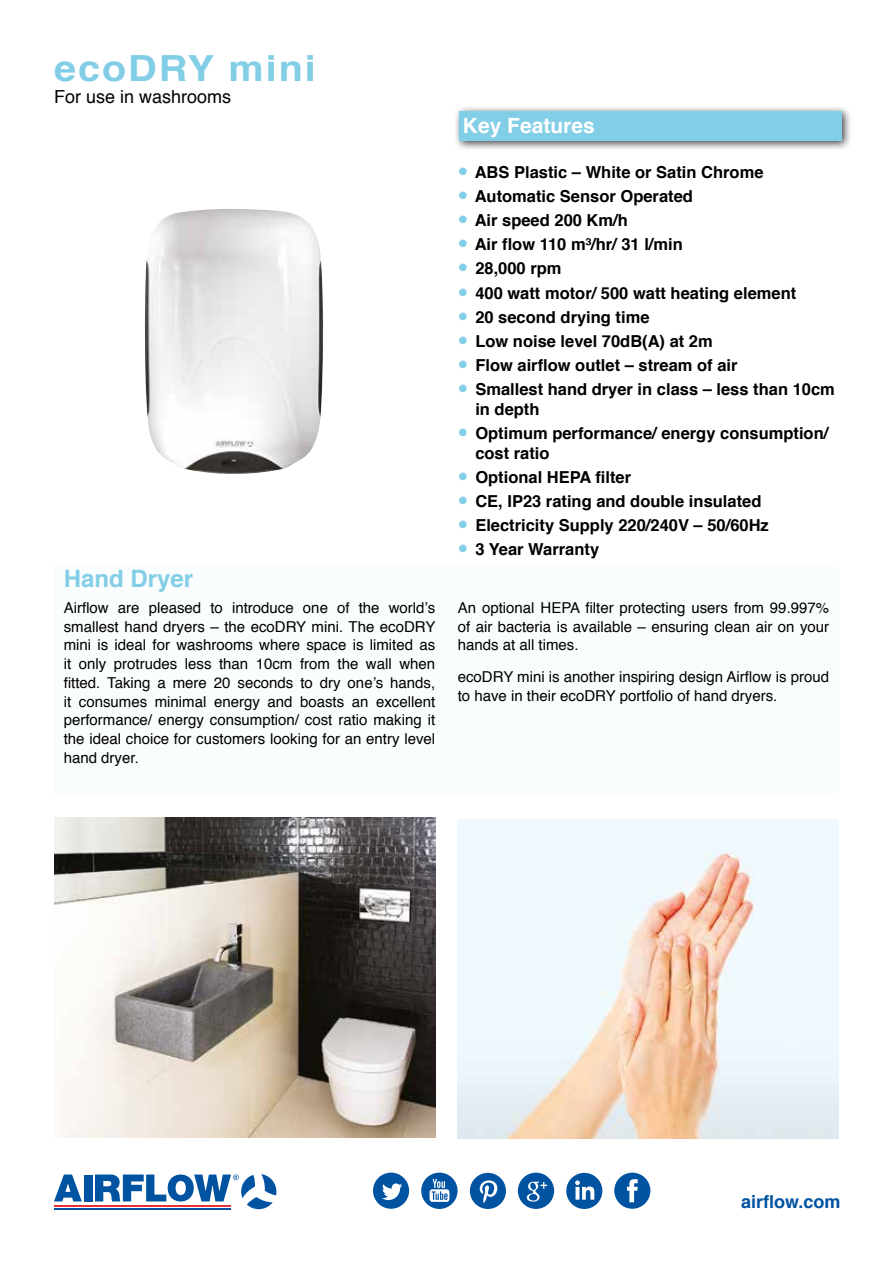
<style>
.page{position:relative;width:893px;height:1263px;background:#fff}
.page>*{position:absolute;margin:0;border:0;box-sizing:border-box;transform-origin:0 0}
.t1{font:700 36px "Helvetica";letter-spacing:.05em;color:#82cee6;scale:1.1 1}
.t2{font:700 24px "Helvetica";color:#82cee6}
.t3{font:700 21px "Helvetica";color:#fff}
.t4{font:18px "Helvetica";color:#000}
.t5{font:700 18px "Helvetica";color:#0053a1}
.t6{font:700 16.5px/19.5px "Helvetica";color:#000}
.t7{font:15px/18.8px "Helvetica";color:#000;text-align:justify}
</style>
<div class="page">
<svg style="left:614px;top:1172px;width:36px;height:37px"></svg>
<svg style="left:373px;top:1172px;width:36px;height:37px"></svg>
<svg style="left:470px;top:1173px;width:36px;height:36px"></svg>
<svg style="left:518px;top:1172px;width:36px;height:37px"></svg>
<svg style="left:566px;top:1173px;width:36px;height:36px"></svg>
<svg style="left:421px;top:1172px;width:37px;height:37px"></svg>
<svg style="left:54px;top:1174px;width:28px;height:27px"></svg>
<div style="left:84px;top:1174px;width:9px;height:27px;background:#0053a1"></div>
<hr style="left:54px;top:1205px;width:177px;height:1px;background:#e73037">
<hr style="left:54px;top:1208px;width:177px;height:1px;background:#0053a1">
<svg style="left:95px;top:1174px;width:181px;height:35px"></svg>
<div style="left:454px;top:105px;width:399px;height:47px;background:#000;opacity:.75"></div>
<div style="left:459px;top:111px;width:382px;height:29px;background:#82cee6"></div>
<div style="left:54px;top:566px;width:785px;height:228px;background:#fafdfe"></div>
<img style="left:144px;top:209px;width:179px;height:265px">
<img style="left:458px;top:819px;width:381px;height:319px">
<img style="left:54px;top:818px;width:381px;height:319px">
<h1 class="t1" style="left:54px;top:39px;width:240px">ecoDRY mini</h1>
<p class="t4" style="left:54px;top:82px;width:179px">For use in washrooms</p>
<h3 class="t3" style="left:463px;top:109px;width:133px">Key Features</h3>
<p class="t6" style="left:459px;top:162px;width:306px"><sup>●</sup> ABS Plastic – White or Satin Chrome</p>
<p class="t6" style="left:459px;top:187px;width:236px"><sup>●</sup> Automatic Sensor Operated</p>
<p class="t6" style="left:459px;top:211px;width:171px"><sup>●</sup> Air speed 200 Km/h</p>
<p class="t6" style="left:459px;top:235px;width:226px"><sup>●</sup> Air flow 110 m³/hr/ 31 l/min</p>
<p class="t6" style="left:459px;top:259px;width:104px"><sup>●</sup> 28,000 rpm</p>
<p class="t6" style="left:459px;top:283px;width:339px"><sup>●</sup> 400 watt motor/ 500 watt heating element</p>
<p class="t6" style="left:459px;top:307px;width:192px"><sup>●</sup> 20 second drying time</p>
<p class="t6" style="left:459px;top:332px;width:256px"><sup>●</sup> Low noise level 70dB(A) at 2m</p>
<p class="t6" style="left:459px;top:356px;width:280px"><sup>●</sup> Flow airflow outlet – stream of air</p>
<p class="t6" style="left:475px;top:380px;width:361px;text-indent:-17px"><sup>●</sup> Smallest hand dryer in class – less than 10cm in depth</p>
<p class="t6" style="left:475px;top:424px;width:354px;text-indent:-17px"><sup>●</sup> Optimum performance/ energy consumption/ cost ratio</p>
<p class="t6" style="left:459px;top:467px;width:174px"><sup>●</sup> Optional HEPA filter</p>
<p class="t6" style="left:459px;top:491px;width:304px"><sup>●</sup> CE, IP23 rating and double insulated</p>
<p class="t6" style="left:459px;top:516px;width:312px"><sup>●</sup> Electricity Supply 220/240V – 50/60Hz</p>
<p class="t6" style="left:459px;top:540px;width:142px"><sup>●</sup> 3 Year Warranty</p>
<h2 class="t2" style="left:64px;top:560px;width:131px">Hand Dryer</h2>
<p class="t7" style="left:64px;top:599px;width:373px">Airflow are pleased to introduce one of the world’s smallest hand dryers – the ecoDRY mini. The ecoDRY mini is ideal for washrooms where space is limited as it only protrudes less than 10cm from the wall when fitted. Taking a mere 20 seconds to dry one’s hands, it consumes minimal energy and boasts an excellent performance/ energy consumption/ cost ratio making it the ideal choice for customers looking for an entry level hand dryer.</p>
<p class="t7" style="left:458px;top:599px;width:373px">An optional HEPA filter protecting users from 99.997% of air bacteria is available – ensuring clean air on your hands at all times.</p>
<p class="t7" style="left:458px;top:668px;width:373px">ecoDRY mini is another inspiring design Airflow is proud to have in their ecoDRY portfolio of hand dryers.</p>
<p class="t5" style="left:741px;top:1187px;width:101px">airflow.com</p>
</div>
